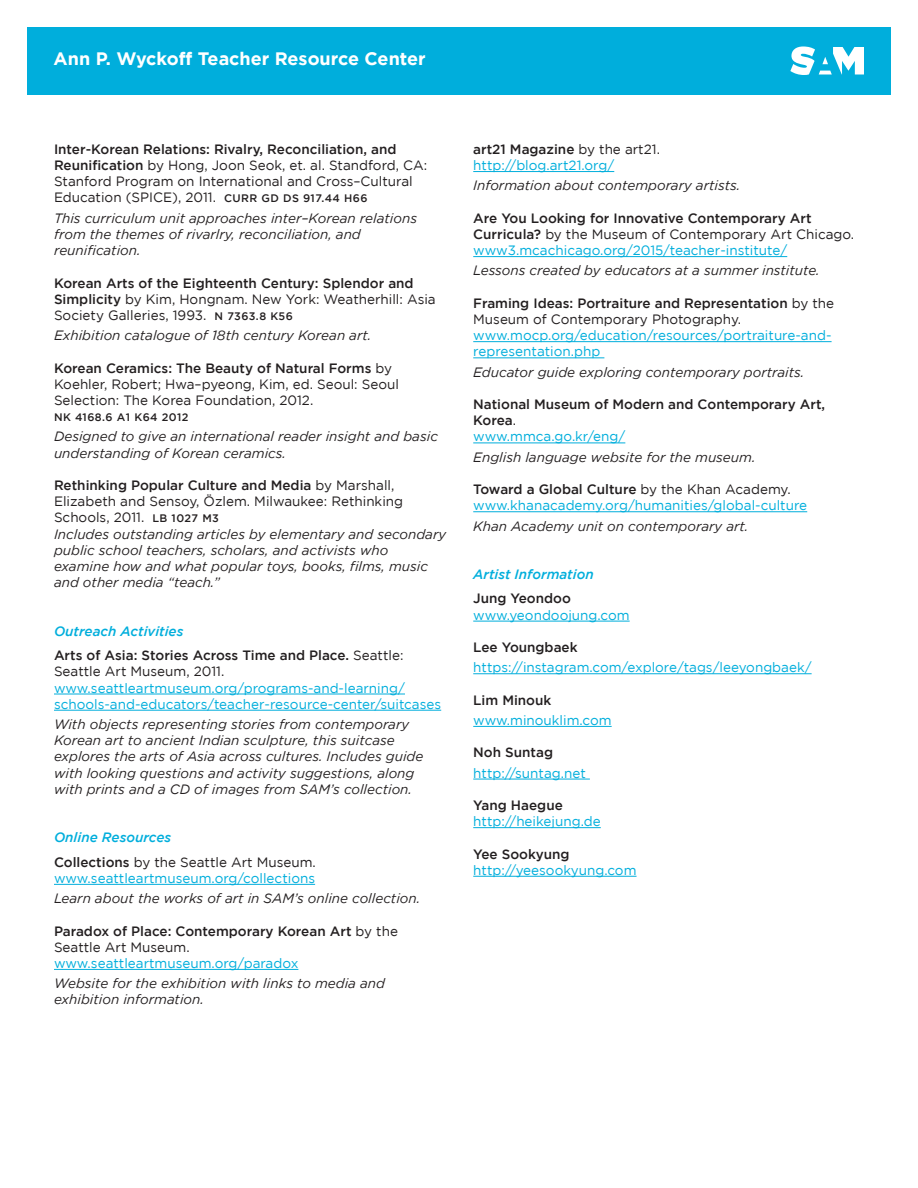
<style>
.page{position:relative;width:918px;height:1188px;background:#fff}
.page>*{position:absolute;margin:0;border:0;box-sizing:border-box;transform-origin:0 0}
.t1{font:700 18px "Gotham";color:#fff}
.Description{font:italic 13.5px/16.2px "Gotham";color:#231f20}
.Title_and_Info{font:13.5px/16.2px "Gotham";color:#00aedc}
.Title_and_Info-2{font:13.5px/16.2px "Gotham";color:#231f20}
.Title_and_Info-3{font:500 13.5px/16.2px "Gotham";color:#231f20}
.Description-2{font:13.5px/16.2px "Gotham";color:#00aedc}
.Description-3{font:13.5px/16.2px "Gotham";color:#231f20}
.Title_and_Info-4{font:italic 13.5px/16.2px "Gotham";color:#231f20}
.Description-4{font:italic 500 13.5px "Gotham";color:#00aedc}
.Header_2{font:italic 500 13.5px "Gotham";color:#00aedc}
.Title_and_Info-5{font:500 10.8px "Gotham";letter-spacing:.04em;color:#231f20}
.s1{font-weight:500}
.s2{font-weight:500;font-size:10.8px}
.s3{font-weight:500;color:#231f20}
.s4{color:#231f20}
.s5{font-weight:400}
.s6{font-weight:400;color:#00aedc}
</style>
<div class="page">
<hr style="left:54px;top:694px;width:351px;height:1px;background:#00aedc">
<hr style="left:54px;top:710px;width:387px;height:1px;background:#00aedc">
<hr style="left:54px;top:884px;width:261px;height:1px;background:#00aedc">
<hr style="left:54px;top:969px;width:244px;height:1px;background:#00aedc">
<hr style="left:473px;top:171px;width:141px;height:1px;background:#00aedc">
<hr style="left:473px;top:256px;width:314px;height:1px;background:#00aedc">
<hr style="left:473px;top:341px;width:359px;height:1px;background:#00aedc">
<hr style="left:473px;top:357px;width:131px;height:1px;background:#00aedc">
<hr style="left:473px;top:443px;width:152px;height:1px;background:#00aedc">
<hr style="left:473px;top:511px;width:334px;height:1px;background:#00aedc">
<hr style="left:473px;top:621px;width:157px;height:1px;background:#00aedc">
<hr style="left:473px;top:673px;width:339px;height:1px;background:#00aedc">
<hr style="left:473px;top:726px;width:139px;height:1px;background:#00aedc">
<hr style="left:473px;top:779px;width:117px;height:1px;background:#00aedc">
<hr style="left:473px;top:827px;width:128px;height:1px;background:#00aedc">
<hr style="left:473px;top:876px;width:164px;height:1px;background:#00aedc">
<div style="left:27px;top:27px;width:864px;height:67px;background:#00aedc"></div>
<svg style="left:790px;top:46px;width:74px;height:29px"></svg>
<p class="t1" style="left:54px;top:48px;width:374px">Ann P. Wyckoff Teacher Resource Center</p>
<p class="Title_and_Info-2" style="left:54px;top:141px;width:375px"><span class="s1">Inter-Korean Relations: Rivalry, Reconciliation, and Reunification</span> by Hong, Joon Seok, et. al. Standford, CA:<br>Stanford Program on International and Cross–Cultural Education (SPICE), 2011. <span class="s2">CURR GD DS 917.44 H66</span></p>
<p class="Description" style="left:54px;top:210px;width:365px">This curriculum unit approaches inter–Korean relations from the themes of rivarlry, reconciliation, and reunification.</p>
<p class="Title_and_Info-2" style="left:54px;top:274px;width:383px"><span class="s1">Korean Arts of the Eighteenth Century: Splendor and<br>Simplicity</span> by Kim, Hongnam. New York: Weatherhill: Asia<br>Society Galleries, 1993. <span class="s2">N 7363.8 K56</span></p>
<p class="Description" style="left:54px;top:327px;width:319px">Exhibition catalogue of 18th century Korean art.</p>
<p class="Title_and_Info-2" style="left:54px;top:359px;width:347px"><span class="s1">Korean Ceramics: The Beauty of Natural Forms</span> by<br>Koehler, Robert; Hwa–pyeong, Kim, ed. Seoul: Seoul<br>Selection: The Korea Foundation, 2012.</p>
<p class="Title_and_Info-5" style="left:54px;top:411px;width:136px">NK 4168.6 A1 K64 2012</p>
<p class="Title_and_Info-4" style="left:54px;top:429px;width:385px">Designed to give an international reader insight and basic understanding of Korean ceramics.</p>
<p class="Description-3" style="left:54px;top:477px;width:351px"><span class="s1">Rethinking Popular Culture and Media</span> by Marshall,<br>Elizabeth and Sensoy, Özlem. Milwaukee: Rethinking<br>Schools, 2011. <span class="s2">LB 1027 M3</span></p>
<p class="Description" style="left:54px;top:526px;width:394px">Includes outstanding articles by elementary and secondary public school teachers, scholars, and activists who examine how and what popular toys, books, films, music and other media “teach.”</p>
<p class="Header_2" style="left:54px;top:623px;width:131px">Outreach Activities</p>
<p class="Title_and_Info" style="left:54px;top:647px;width:389px"><span class="s3">Arts of Asia: Stories Across Time and Place.</span> <span class="s4">Seattle:<br>Seattle Art Museum, 2011. </span>www.seattleartmuseum.org/programs-and-learning/ schools-and-educators/teacher-resource-center/suitcases</p>
<p class="Description" style="left:54px;top:716px;width:371px">With objects representing stories from contemporary Korean art to ancient Indian sculpture, this suitcase explores the arts of Asia across cultures. Includes guide with looking questions and activity suggestions, along with prints and a CD of images from SAM’s collection.</p>
<p class="Description-4" style="left:54px;top:830px;width:119px">Online Resources</p>
<p class="Title_and_Info" style="left:54px;top:854px;width:263px"><span class="s3">Collections</span> <span class="s4">by the Seattle Art Museum. </span>www.seattleartmuseum.org/collections</p>
<p class="Description" style="left:54px;top:890px;width:368px">Learn about the works of art in SAM’s online collection.</p>
<p class="Title_and_Info-3" style="left:54px;top:922px;width:346px">Paradox of Place: Contemporary Korean Art <span class="s5">by the<br>Seattle Art Museum. </span><span class="s6">www.seattleartmuseum.org/paradox</span></p>
<p class="Description" style="left:54px;top:975px;width:333px">Website for the exhibition with links to media and exhibition information.</p>
<p class="Title_and_Info" style="left:473px;top:141px;width:188px"><span class="s3">art21 Magazine</span> <span class="s4">by the art21. </span>http://blog.art21.org/</p>
<p class="Description" style="left:473px;top:177px;width:268px">Information about contemporary artists.</p>
<p class="Title_and_Info-3" style="left:473px;top:210px;width:383px">Are You Looking for Innovative Contemporary Art<br>Curricula? <span class="s5">by the Museum of Contemporary Art Chicago. </span><span class="s6">www3.mcachicago.org/2015/teacher-institute/</span></p>
<p class="Description" style="left:473px;top:262px;width:348px">Lessons created by educators at a summer institute.</p>
<p class="Title_and_Info" style="left:473px;top:295px;width:362px"><span class="s3">Framing Ideas: Portraiture and Representation</span> <span class="s4">by the Museum of Contemporary Photography. </span>www.mocp.org/education/resources/portraiture-and&shy;representation.php</p>
<p class="Description" style="left:473px;top:364px;width:333px">Educator guide exploring contemporary portraits.</p>
<p class="Title_and_Info-3" style="left:473px;top:396px;width:353px">National Museum of Modern and Contemporary Art,<br>Korea<span class="s5">.<br></span><span class="s6">www.mmca.go.kr/eng/</span></p>
<p class="Description" style="left:473px;top:449px;width:284px">English language website for the museum.</p>
<p class="Title_and_Info" style="left:473px;top:481px;width:335px"><span class="s3">Toward a Global Culture</span> <span class="s4">by the Khan Academy. </span>www.khanacademy.org/humanities/global-culture</p>
<p class="Description" style="left:473px;top:518px;width:277px">Khan Academy unit on contemporary art.</p>
<p class="Description-4" style="left:473px;top:567px;width:122px">Artist Information</p>
<p class="Description-2" style="left:473px;top:590px;width:158px"><span class="s3">Jung Yeondoo </span>www.yeondoojung.com</p>
<p class="Title_and_Info-3" style="left:473px;top:639px;width:106px">Lee Youngbaek</p>
<p class="Description-2" style="left:473px;top:659px;width:340px">https://instagram.com/explore/tags/leeyongbaek/</p>
<p class="Title_and_Info-3" style="left:473px;top:691px;width:80px">Lim Minouk</p>
<p class="Description-2" style="left:473px;top:712px;width:140px">www.minouklim.com</p>
<p class="Title_and_Info-3" style="left:473px;top:744px;width:81px">Noh Suntag</p>
<p class="Description-2" style="left:473px;top:764px;width:114px">http://suntag.net</p>
<p class="Description-2" style="left:473px;top:797px;width:129px"><span class="s3">Yang Haegue </span>http://heikejung.de</p>
<p class="Description-2" style="left:473px;top:845px;width:165px"><span class="s3">Yee Sookyung </span>http://yeesookyung.com</p>
</div>
